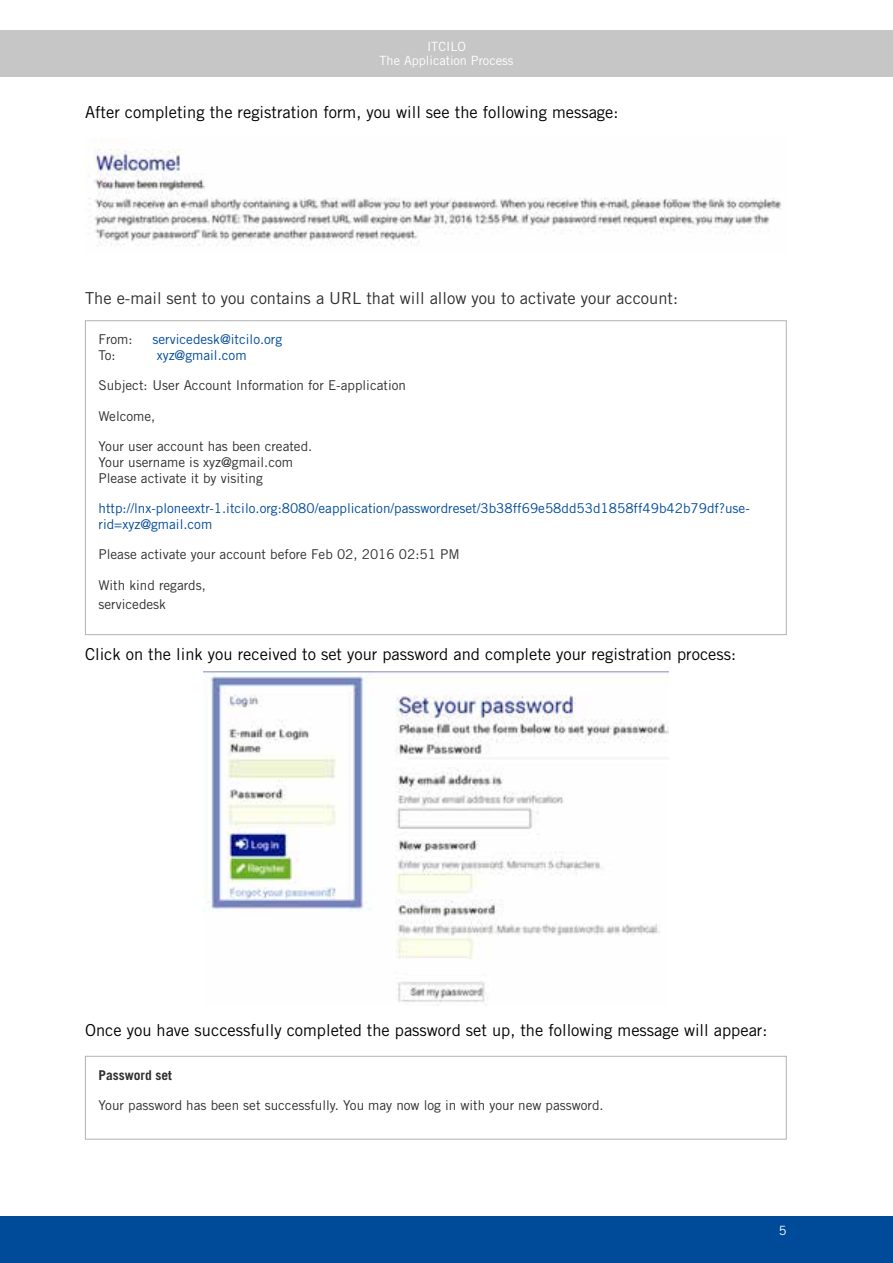
<style>
.page{position:relative;width:893px;height:1263px;background:#fff}
.page>*{position:absolute;margin:0;border:0;box-sizing:border-box;transform-origin:0 0}
.t1{font:16.5px "Trade Gothic";color:#000}
.t2{font:16.5px "Trade Gothic";color:#2f2f2f}
.t3{font:13.5px/15.6px "Trade Gothic";color:#2f2f2f}
.t4{font:13.5px/15.6px "Trade Gothic";color:#004a9a}
.t5{font:700 13.5px "Trade Gothic";color:#2f2f2f}
.t6{font:12.75px/13.5px "Trade Gothic";color:#fff;text-align:center}
</style>
<div class="page">
<div style="left:0;top:30px;width:893px;height:47px;background:#c6c6c6"></div>
<div style="left:0;top:1216px;width:893px;height:47px;background:#004a9a"></div>
<img style="left:85px;top:138px;width:696px;height:108px">
<div style="left:85px;top:1056px;width:702px;height:83px;border:1px solid #b3b2b2"></div>
<img style="left:204px;top:672px;width:464px;height:330px">
<p class="t6" style="left:380px;top:40px;width:135px">ITCILO<br>The Application Process</p>
<p class="t1" style="left:85px;top:102px;width:535px">After completing the registration form, you will see the following message:</p>
<p class="t2" style="left:85px;top:288px;width:594px">The e-mail sent to you contains a URL that will allow you to activate your account:</p>
<p class="t3" style="left:99px;top:332px;width:36px">From:</p>
<p class="t4" style="left:153px;top:332px;width:131px">servicedesk@itcilo.org</p>
<p class="t3" style="left:99px;top:347px;width:19px">To:</p>
<p class="t4" style="left:157px;top:347px;width:91px">xyz@gmail.com</p>
<p class="t3" style="left:99px;top:378px;width:309px">Subject: User Account Information for E-application</p>
<p class="t3" style="left:99px;top:408px;width:58px">Welcome,</p>
<p class="t3" style="left:99px;top:439px;width:215px">Your user account has been created.<br>Your username is xyz@gmail.com<br>Please activate it by visiting</p>
<p class="t4" style="left:99px;top:500px;width:653px">http://lnx-ploneextr-1.itcilo.org:8080/eapplication/passwordreset/3b38ff69e58dd53d1858ff49b42b79df?use&shy;rid=xyz@gmail.com</p>
<p class="t3" style="left:99px;top:546px;width:363px">Please activate your account before Feb 02, 2016 02:51 PM</p>
<p class="t3" style="left:99px;top:575px;width:109px;line-height:19px">With kind regards, servicedesk</p>
<p class="t1" style="left:85px;top:645px;width:653px">Click on the link you received to set your password and complete your registration process:</p>
<p class="t1" style="left:85px;top:1020px;width:684px">Once you have successfully completed the password set up, the following message will appear:</p>
<p class="t5" style="left:99px;top:1067px;width:75px">Password set</p>
<p class="t3" style="left:99px;top:1098px;width:507px">Your password has been set successfully. You may now log in with your new password.</p>
<p class="t6" style="left:779px;top:1223px;width:9px">5</p>
</div>
